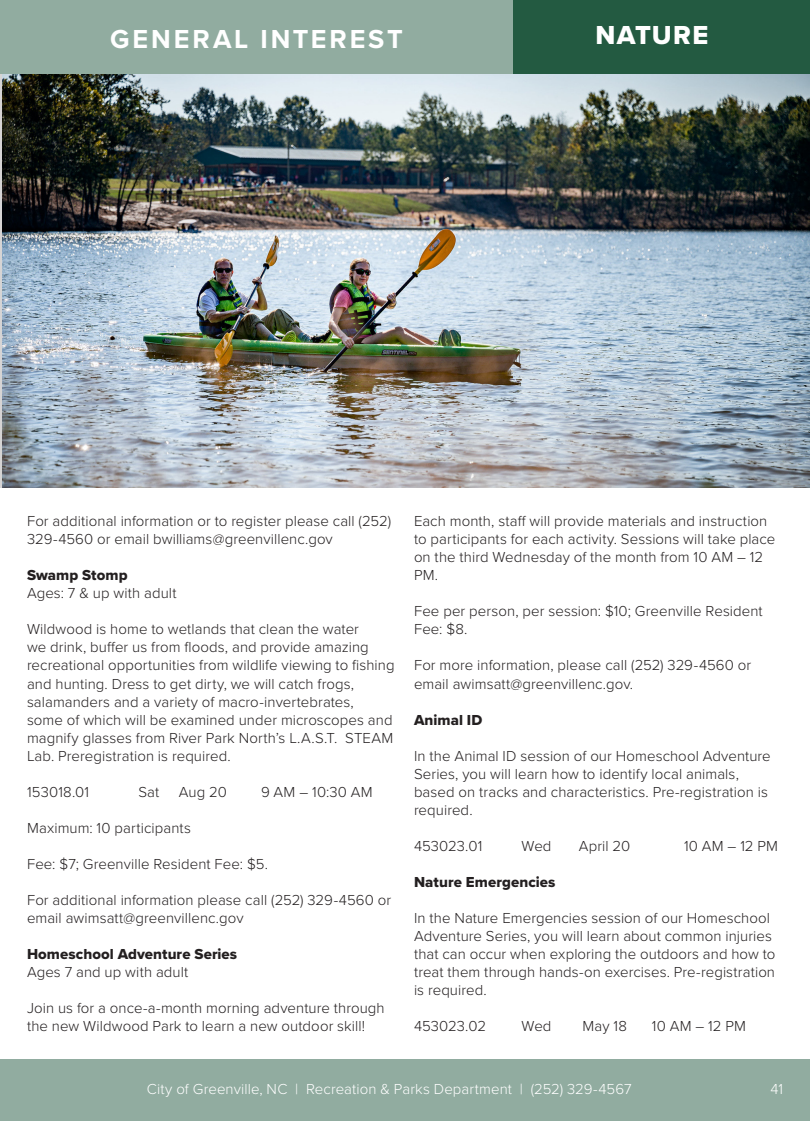
<style>
.page{position:relative;width:810px;height:1121px;background:#fff}
.page>*{position:absolute;margin:0;border:0;box-sizing:border-box;transform-origin:0 0}
.t1{font:700 27px "Proxima Nova";letter-spacing:.105em;color:#fff}
.t2{font:27px "Proxima Nova Extrabld";letter-spacing:.05em;color:#fff}
.t3{font:300 15px/18px "Proxima Nova";letter-spacing:.005em;color:#231f20}
.t4{font:300 15px "Proxima Nova";letter-spacing:.005em;color:#fff}
.t5{font:15px "Proxima Nova Extrabld";letter-spacing:.005em;color:#231f20}
</style>
<div class="page">
<div style="left:0;top:1059px;width:810px;height:61px;background:#91aca0"></div>
<div style="left:0;top:0;width:810px;height:75px;background:#91aca0"></div>
<div style="left:513px;top:0;width:297px;height:75px;background:#235a41"></div>
<img style="left:3px;top:74px;width:807px;height:413px">
<h1 class="t1" style="left:110px;top:19px;width:294px">GENERAL INTEREST</h1>
<p class="t2" style="left:596px;top:15px;width:114px">NATURE</p>
<p class="t3" style="left:27px;top:511px;width:366px">For additional information or to register please call (252)<br>329-4560 or email bwilliams@greenvillenc.gov</p>
<p class="t5" style="left:27px;top:564px;width:102px">Swamp Stomp</p>
<p class="t3" style="left:27px;top:583px;width:151px">Ages: 7 &amp; up with adult</p>
<p class="t3" style="left:27px;top:619px;width:369px">Wildwood is home to wetlands that clean the water<br>we drink, buffer us from floods, and provide amazing recreational opportunities from wildlife viewing to fishing and hunting. Dress to get dirty, we will catch frogs, salamanders and a variety of macro-invertebrates,<br>some of which will be examined under microscopes and magnify glasses from River Park North’s L.A.S.T. STEAM Lab. Preregistration is required.</p>
<p class="t3" style="left:27px;top:781px;width:64px">153018.01</p>
<p class="t3" style="left:138px;top:781px;width:22px">Sat</p>
<p class="t3" style="left:179px;top:781px;width:50px">Aug 20</p>
<p class="t3" style="left:261px;top:781px;width:113px">9 AM – 10:30 AM</p>
<p class="t3" style="left:27px;top:817px;width:166px">Maximum: 10 participants</p>
<p class="t3" style="left:27px;top:853px;width:242px">Fee: $7; Greenville Resident Fee: $5.</p>
<p class="t3" style="left:27px;top:889px;width:366px">For additional information please call (252) 329-4560 or email awimsatt@greenvillenc.gov</p>
<p class="t5" style="left:27px;top:942px;width:212px">Homeschool Adventure Series</p>
<p class="t3" style="left:27px;top:961px;width:163px">Ages 7 and up with adult</p>
<p class="t3" style="left:27px;top:997px;width:359px">Join us for a once-a-month morning adventure through the new Wildwood Park to learn a new outdoor skill!</p>
<p class="t3" style="left:414px;top:511px;width:363px">Each month, staff will provide materials and instruction to participants for each activity. Sessions will take place on the third Wednesday of the month from 10 AM – 12<br>PM.</p>
<p class="t3" style="left:414px;top:601px;width:350px">Fee per person, per session: $10; Greenville Resident<br>Fee: $8.</p>
<p class="t3" style="left:414px;top:655px;width:339px">For more information, please call (252) 329-4560 or email awimsatt@greenvillenc.gov.</p>
<p class="t5" style="left:414px;top:708px;width:70px">Animal ID</p>
<p class="t3" style="left:414px;top:745px;width:358px">In the Animal ID session of our Homeschool Adventure Series, you will learn how to identify local animals, based on tracks and characteristics. Pre-registration is required.</p>
<p class="t3" style="left:414px;top:835px;width:70px">453023.01</p>
<p class="t3" style="left:522px;top:835px;width:31px">Wed</p>
<p class="t3" style="left:579px;top:835px;width:53px">April 20</p>
<p class="t3" style="left:684px;top:835px;width:96px">10 AM – 12 PM</p>
<p class="t5" style="left:414px;top:870px;width:143px">Nature Emergencies</p>
<p class="t3" style="left:414px;top:907px;width:363px">In the Nature Emergencies session of our Homeschool Adventure Series, you will learn about common injuries that can occur when exploring the outdoors and how to treat them through hands-on exercises. Pre-registration is required.</p>
<p class="t3" style="left:414px;top:1015px;width:74px">453023.02</p>
<p class="t3" style="left:522px;top:1015px;width:31px">Wed</p>
<p class="t3" style="left:583px;top:1015px;width:46px">May 18</p>
<p class="t3" style="left:652px;top:1015px;width:96px">10 AM – 12 PM</p>
<p class="t4" style="left:147px;top:1077px;width:486px">City of Greenville, NC | Recreation &amp; Parks Department | (252) 329-4567</p>
<p class="t4" style="left:770px;top:1077px;width:14px">41</p>
</div>
